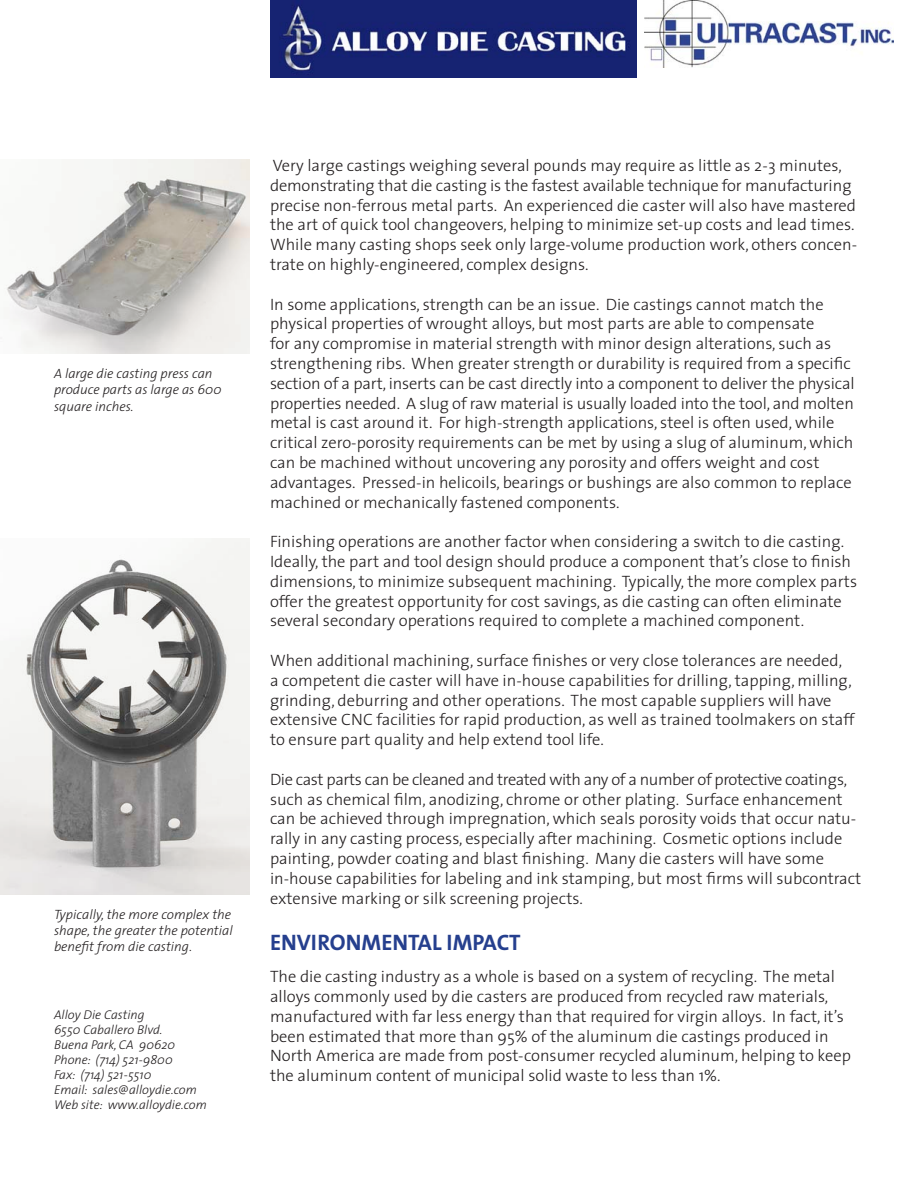
<style>
.page{position:relative;width:918px;height:1188px;background:#fff}
.page>*{position:absolute;margin:0;border:0;box-sizing:border-box;transform-origin:0 0}
.t1{font:700 22.5px "The Sans";color:#253f8e}
.t2{font:300 16.5px/19.8px "The Sans";color:#231f20}
.t3{font:italic 300 13.5px/16.2px "The Sans";color:#231f20}
.t4{font:italic 300 12.75px/15px "The Sans";color:#231f20}
</style>
<div class="page">
<img style="left:6px;top:159px;width:244px;height:194px">
<img style="left:270px;top:0;width:366px;height:77px">
<img style="left:644px;top:0;width:250px;height:67px">
<img style="left:0;top:539px;width:250px;height:356px">
<p class="t3" style="left:54px;top:365px;width:169px">A large die casting press can produce parts as large as 600 square inches.</p>
<p class="t3" style="left:54px;top:906px;width:180px;text-align:justify">Typically, the more complex the shape, the greater the potential benefit from die casting.</p>
<p class="t4" style="left:54px;top:1007px;width:110px">Alloy Die Casting<br>6550 Caballero Blvd.</p>
<p class="t4" style="left:54px;top:1037px;width:123px">Buena Park, CA 90620</p>
<p class="t4" style="left:54px;top:1052px;width:120px">Phone: (714) 521-9800</p>
<p class="t4" style="left:54px;top:1067px;width:99px">Fax: (714) 521-5510</p>
<p class="t4" style="left:54px;top:1082px;width:144px">Email: sales@alloydie.com</p>
<p class="t4" style="left:54px;top:1097px;width:154px">Web site: www.alloydie.com</p>
<p class="t2" style="left:270px;top:155px;width:589px">Very large castings weighing several pounds may require as little as 2-3 minutes, demonstrating that die casting is the fastest available technique for manufacturing precise non-ferrous metal parts. An experienced die caster will also have mastered the art of quick tool changeovers, helping to minimize set-up costs and lead times.<br>While many casting shops seek only large-volume production work, others concen&shy;trate on highly-engineered, complex designs.</p>
<p class="t2" style="left:270px;top:294px;width:586px">In some applications, strength can be an issue. Die castings cannot match the physical properties of wrought alloys, but most parts are able to compensate<br>for any compromise in material strength with minor design alterations, such as strengthening ribs. When greater strength or durability is required from a specific section of a part, inserts can be cast directly into a component to deliver the physical properties needed. A slug of raw material is usually loaded into the tool, and molten metal is cast around it. For high-strength applications, steel is often used, while critical zero-porosity requirements can be met by using a slug of aluminum, which can be machined without uncovering any porosity and offers weight and cost advantages. Pressed-in helicoils, bearings or bushings are also common to replace machined or mechanically fastened components.</p>
<p class="t2" style="left:270px;top:531px;width:589px">Finishing operations are another factor when considering a switch to die casting.<br>Ideally, the part and tool design should produce a component that’s close to finish dimensions, to minimize subsequent machining. Typically, the more complex parts offer the greatest opportunity for cost savings, as die casting can often eliminate several secondary operations required to complete a machined component.</p>
<p class="t2" style="left:270px;top:650px;width:586px">When additional machining, surface finishes or very close tolerances are needed, a competent die caster will have in-house capabilities for drilling, tapping, milling, grinding, deburring and other operations. The most capable suppliers will have extensive CNC facilities for rapid production, as well as trained toolmakers on staff to ensure part quality and help extend tool life.</p>
<p class="t2" style="left:270px;top:769px;width:593px">Die cast parts can be cleaned and treated with any of a number of protective coatings, such as chemical film, anodizing, chrome or other plating. Surface enhancement can be achieved through impregnation, which seals porosity voids that occur natu&shy;rally in any casting process, especially after machining. Cosmetic options include painting, powder coating and blast finishing. Many die casters will have some in-house capabilities for labeling and ink stamping, but most firms will subcontract extensive marking or silk screening projects.</p>
<p class="t1" style="left:270px;top:924px;width:252px">ENVIRONMENTAL IMPACT</p>
<p class="t2" style="left:270px;top:966px;width:582px">The die casting industry as a whole is based on a system of recycling. The metal alloys commonly used by die casters are produced from recycled raw materials, manufactured with far less energy than that required for virgin alloys. In fact, it’s been estimated that more than 95% of the aluminum die castings produced in North America are made from post-consumer recycled aluminum, helping to keep the aluminum content of municipal solid waste to less than 1%.</p>
</div>
